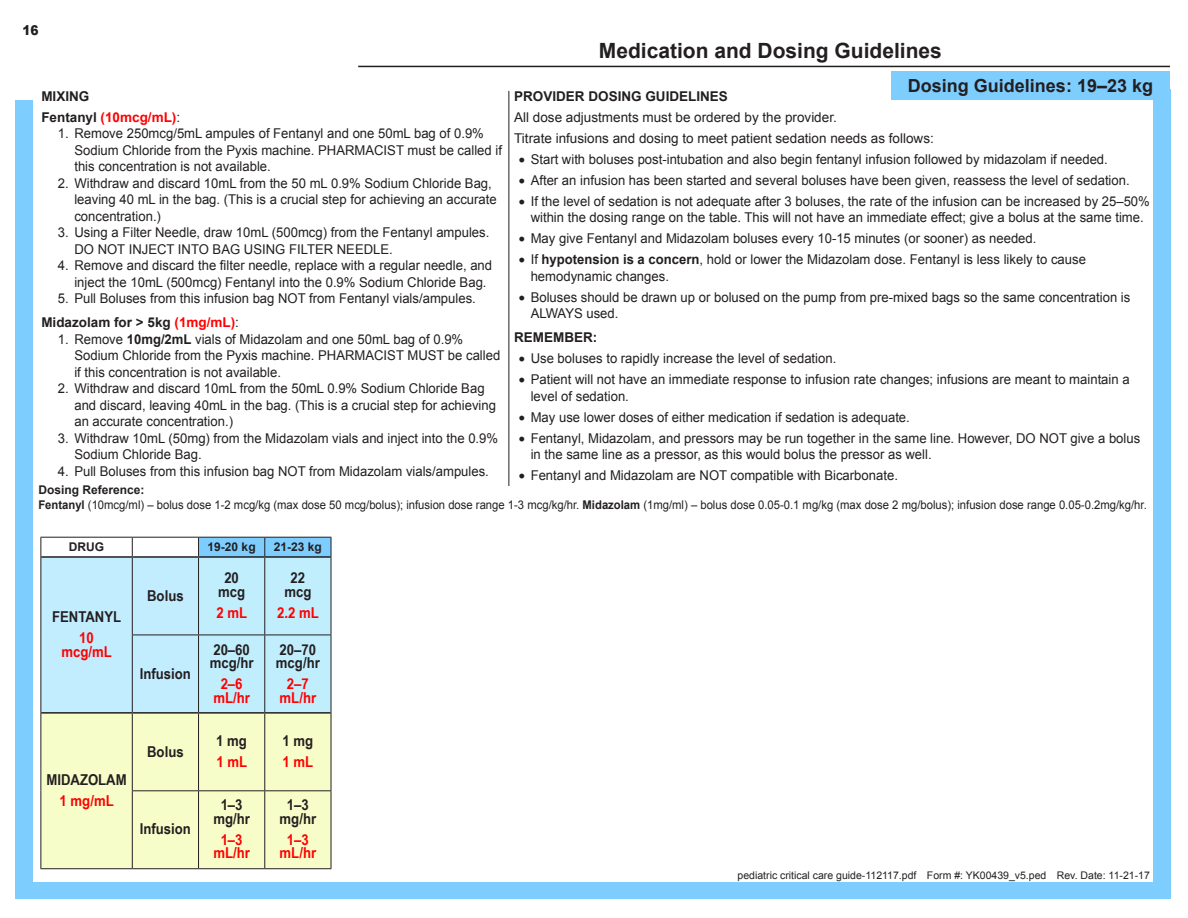
<style>
.page{position:relative;width:1188px;height:918px;background:#fff}
.page>*{position:absolute;margin:0;border:0;box-sizing:border-box;transform-origin:0 0}
.t1{font:700 21px "Arial";color:#231f20}
.weight_subtitle{font:700 18px "Arial";color:#231f20}
.tabletext{font:700 15px/13.5px "Arial Narrow";color:#231f20;text-align:center;scale:1.07 1}
.tabletext-2{font:700 15px/13.5px "Arial Narrow";color:#f00;text-align:center;scale:1.07 1}
.t2{font:13.5px/16.5px "Arial";color:#231f20}
.t3{font:700 13.5px/21px "Arial";color:#231f20}
.t4{font:900 13.5px "Arial";color:#231f20;scale:.9 1}
.t5{font:12px/15px "Arial";color:#231f20;scale:.94 1}
.headerrow{font:700 12px "Arial";color:#231f20}
.t6{font:10.5px "Arial";color:#231f20}
.s1{font-weight:700}
.s2{color:#f00}
.s3{font-weight:400}
.s4{font-weight:700;color:#f00}
</style>
<div class="page">
<hr style="left:358px;top:66px;width:812px;height:1px;background:#231f20">
<hr style="left:508px;top:91px;width:1px;height:395px;background:#231f20">
<div style="left:891px;top:71px;width:279px;height:29px;background:#7ecdff"></div>
<div style="left:27px;top:882px;width:1135px;height:16px;background:#7ecdff"></div>
<div style="left:16px;top:100px;width:17px;height:798px;background:#7ecdff"></div>
<div style="left:1153px;top:89px;width:18px;height:809px;background:#7ecdff"></div>
<div style="left:41px;top:714px;width:290px;height:154px;background:#f7fdc8"></div>
<hr style="left:40px;top:713px;width:1px;height:78px;background:#231f20">
<hr style="left:132px;top:714px;width:1px;height:76px;background:#231f20">
<hr style="left:198px;top:714px;width:1px;height:76px;background:#231f20">
<hr style="left:264px;top:714px;width:1px;height:76px;background:#231f20">
<hr style="left:331px;top:713px;width:1px;height:77px;background:#231f20">
<hr style="left:40px;top:791px;width:1px;height:77px;background:#231f20">
<hr style="left:132px;top:790px;width:67px;height:1px;background:#231f20">
<hr style="left:132px;top:791px;width:1px;height:77px;background:#231f20">
<hr style="left:199px;top:790px;width:66px;height:1px;background:#231f20">
<hr style="left:198px;top:791px;width:1px;height:77px;background:#231f20">
<hr style="left:265px;top:790px;width:66px;height:1px;background:#231f20">
<hr style="left:264px;top:791px;width:1px;height:77px;background:#231f20">
<hr style="left:331px;top:791px;width:1px;height:77px;background:#231f20">
<hr style="left:40px;top:868px;width:92px;height:1px;background:#231f20">
<hr style="left:132px;top:868px;width:67px;height:1px;background:#231f20">
<hr style="left:199px;top:868px;width:66px;height:1px;background:#231f20">
<hr style="left:265px;top:868px;width:66px;height:1px;background:#231f20">
<svg style="left:40px;top:537px;width:292px;height:176px;background:#bfe9fa"></svg>
<hr style="left:132px;top:537px;width:67px;height:1px;background:#231f20">
<hr style="left:132px;top:712px;width:67px;height:2px;background:#231f20">
<hr style="left:199px;top:712px;width:66px;height:2px;background:#231f20">
<hr style="left:265px;top:712px;width:66px;height:2px;background:#231f20">
<hr style="left:41px;top:556px;width:91px;height:2px;background:#231f20">
<hr style="left:132px;top:556px;width:67px;height:2px;background:#231f20">
<hr style="left:199px;top:556px;width:66px;height:2px;background:#231f20">
<hr style="left:265px;top:556px;width:66px;height:2px;background:#231f20">
<hr style="left:41px;top:712px;width:91px;height:2px;background:#231f20">
<p class="t4" style="left:22px;top:22px;width:20px">16</p>
<h1 class="t1" style="left:599px;top:36px;width:345px">Medication and Dosing Guidelines</h1>
<p class="weight_subtitle" style="left:908px;top:74px;width:247px">Dosing Guidelines: 19–23 kg</p>
<p class="t3" style="left:514px;top:86px;width:215px">PROVIDER DOSING GUIDELINES</p>
<p class="t2" style="left:514px;top:107px;width:421px;line-height:21px">All dose adjustments must be ordered by the provider.<br>Titrate infusions and dosing to meet patient sedation needs as follows:</p>
<p class="t2" style="left:519px;top:151px;width:591px">• Start with boluses post-intubation and also begin fentanyl infusion followed by midazolam if needed.</p>
<p class="t2" style="left:519px;top:172px;width:613px">• After an infusion has been started and several boluses have been given, reassess the level of sedation.</p>
<p class="t2" style="left:519px;top:193px;width:633px;text-align:center">• If the level of sedation is not adequate after 3 boluses, the rate of the infusion can be increased by 25–50% within the dosing range on the table. This will not have an immediate effect; give a bolus at the same time.</p>
<p class="t2" style="left:519px;top:230px;width:519px">• May give Fentanyl and Midazolam boluses every 10-15 minutes (or sooner) as needed.</p>
<p class="t2" style="left:531px;top:251px;width:557px;text-indent:-12px">• If <span class="s1">hypotension is a concern</span>, hold or lower the Midazolam dose. Fentanyl is less likely to cause hemodynamic changes.</p>
<p class="t2" style="left:531px;top:289px;width:601px;text-indent:-12px">• Boluses should be drawn up or bolused on the pump from pre-mixed bags so the same concentration is<br>ALWAYS used.</p>
<p class="t3" style="left:514px;top:327px;width:85px">REMEMBER:</p>
<p class="t2" style="left:519px;top:350px;width:319px">• Use boluses to rapidly increase the level of sedation.</p>
<p class="t2" style="left:531px;top:371px;width:601px;text-indent:-12px">• Patient will not have an immediate response to infusion rate changes; infusions are meant to maintain a level of sedation.</p>
<p class="t2" style="left:519px;top:409px;width:393px">• May use lower doses of either medication if sedation is adequate.</p>
<p class="t2" style="left:531px;top:430px;width:611px;text-indent:-12px">• Fentanyl, Midazolam, and pressors may be run together in the same line. However, DO NOT give a bolus in the same line as a pressor, as this would bolus the pressor as well.</p>
<p class="t2" style="left:519px;top:467px;width:381px">• Fentanyl and Midazolam are NOT compatible with Bicarbonate.</p>
<p class="t5" style="left:38px;top:482px;width:1181px"><span class="s1">Dosing Reference:<br>Fentanyl</span> (10mcg/ml) – bolus dose 1-2 mcg/kg (max dose 50 mcg/bolus); infusion dose range 1-3 mcg/kg/hr. <span class="s1">Midazolam</span> (1mg/ml) – bolus dose 0.05-0.1 mg/kg (max dose 2 mg/bolus); infusion dose range 0.05-0.2mg/kg/hr.</p>
<p class="t3" style="left:41px;top:86px;width:140px">MIXING<br>Fentanyl <span class="s2">(10mcg/mL)</span><span class="s3">:</span></p>
<p class="t2" style="left:74px;top:125px;width:429px;text-indent:-16px">1. Remove 250mcg/5mL ampules of Fentanyl and one 50mL bag of 0.9%<br>Sodium Chloride from the Pyxis machine. PHARMACIST must be called if this concentration is not available.</p>
<p class="t2" style="left:74px;top:175px;width:424px;text-indent:-16px">2. Withdraw and discard 10mL from the 50 mL 0.9% Sodium Chloride Bag, leaving 40 mL in the bag. (This is a crucial step for achieving an accurate concentration.)</p>
<p class="t2" style="left:74px;top:224px;width:417px;text-indent:-16px">3. Using a Filter Needle, draw 10mL (500mcg) from the Fentanyl ampules.<br>DO NOT INJECT INTO BAG USING FILTER NEEDLE.</p>
<p class="t2" style="left:74px;top:257px;width:419px;text-indent:-16px">4. Remove and discard the filter needle, replace with a regular needle, and inject the 10mL (500mcg) Fentanyl into the 0.9% Sodium Chloride Bag.</p>
<p class="t2" style="left:41px;top:287px;width:436px;line-height:24px;text-indent:16px">5. Pull Boluses from this infusion bag NOT from Fentanyl vials/ampules.<br><span class="s1">Midazolam for &gt; 5kg</span> <span class="s4">(1mg/mL)</span>:</p>
<p class="t2" style="left:74px;top:331px;width:427px;text-indent:-16px">1. Remove <span class="s1">10mg/2mL</span> vials of Midazolam and one 50mL bag of 0.9%<br>Sodium Chloride from the Pyxis machine. PHARMACIST MUST be called if this concentration is not available.</p>
<p class="t2" style="left:74px;top:380px;width:423px;text-indent:-16px">2. Withdraw and discard 10mL from the 50mL 0.9% Sodium Chloride Bag and discard, leaving 40mL in the bag. (This is a crucial step for achieving an accurate concentration.)</p>
<p class="t2" style="left:74px;top:430px;width:425px;text-indent:-16px">3. Withdraw 10mL (50mg) from the Midazolam vials and inject into the 0.9%<br>Sodium Chloride Bag.</p>
<p class="t2" style="left:58px;top:463px;width:433px">4. Pull Boluses from this infusion bag NOT from Midazolam vials/ampules.</p>
<p class="headerrow" style="left:69px;top:538px;width:37px">DRUG</p>
<p class="headerrow" style="left:208px;top:538px;width:50px">19-20 kg</p>
<p class="headerrow" style="left:274px;top:538px;width:50px">21-23 kg</p>
<p class="tabletext" style="left:52px;top:610px;width:66px">FENTANYL</p>
<p class="tabletext-2" style="left:61px;top:631px;width:49px">10 mcg/mL</p>
<p class="tabletext" style="left:147px;top:588px;width:36px">Bolus</p>
<p class="tabletext" style="left:140px;top:666px;width:49px">Infusion</p>
<p class="tabletext" style="left:46px;top:772px;width:77px">MIDAZOLAM</p>
<p class="tabletext-2" style="left:60px;top:793px;width:52px">1 mg/mL</p>
<p class="tabletext" style="left:147px;top:744px;width:36px">Bolus</p>
<p class="tabletext" style="left:140px;top:822px;width:49px">Infusion</p>
<p class="tabletext" style="left:218px;top:571px;width:27px">20 mcg</p>
<p class="tabletext-2" style="left:216px;top:605px;width:30px">2 mL</p>
<p class="tabletext" style="left:210px;top:642px;width:43px;text-align:left">20–60 mcg/hr</p>
<p class="tabletext-2" style="left:213px;top:676px;width:36px">2–6 mL/hr</p>
<p class="tabletext" style="left:216px;top:733px;width:30px">1 mg</p>
<p class="tabletext-2" style="left:216px;top:754px;width:30px">1 mL</p>
<p class="tabletext" style="left:213px;top:798px;width:36px">1–3 mg/hr</p>
<p class="tabletext-2" style="left:213px;top:832px;width:36px">1–3 mL/hr</p>
<p class="tabletext" style="left:284px;top:571px;width:27px">22 mcg</p>
<p class="tabletext-2" style="left:277px;top:605px;width:40px">2.2 mL</p>
<p class="tabletext" style="left:276px;top:642px;width:43px;text-align:left">20–70 mcg/hr</p>
<p class="tabletext-2" style="left:280px;top:676px;width:36px">2–7 mL/hr</p>
<p class="tabletext" style="left:283px;top:733px;width:30px">1 mg</p>
<p class="tabletext-2" style="left:283px;top:754px;width:30px">1 mL</p>
<p class="tabletext" style="left:280px;top:798px;width:36px">1–3 mg/hr</p>
<p class="tabletext-2" style="left:280px;top:832px;width:36px">1–3 mL/hr</p>
<p class="t6" style="left:738px;top:869px;width:414px">pediatric critical care guide-112117.pdf Form #: YK00439_v5.ped Rev. Date: 11-21-17</p>
</div>
